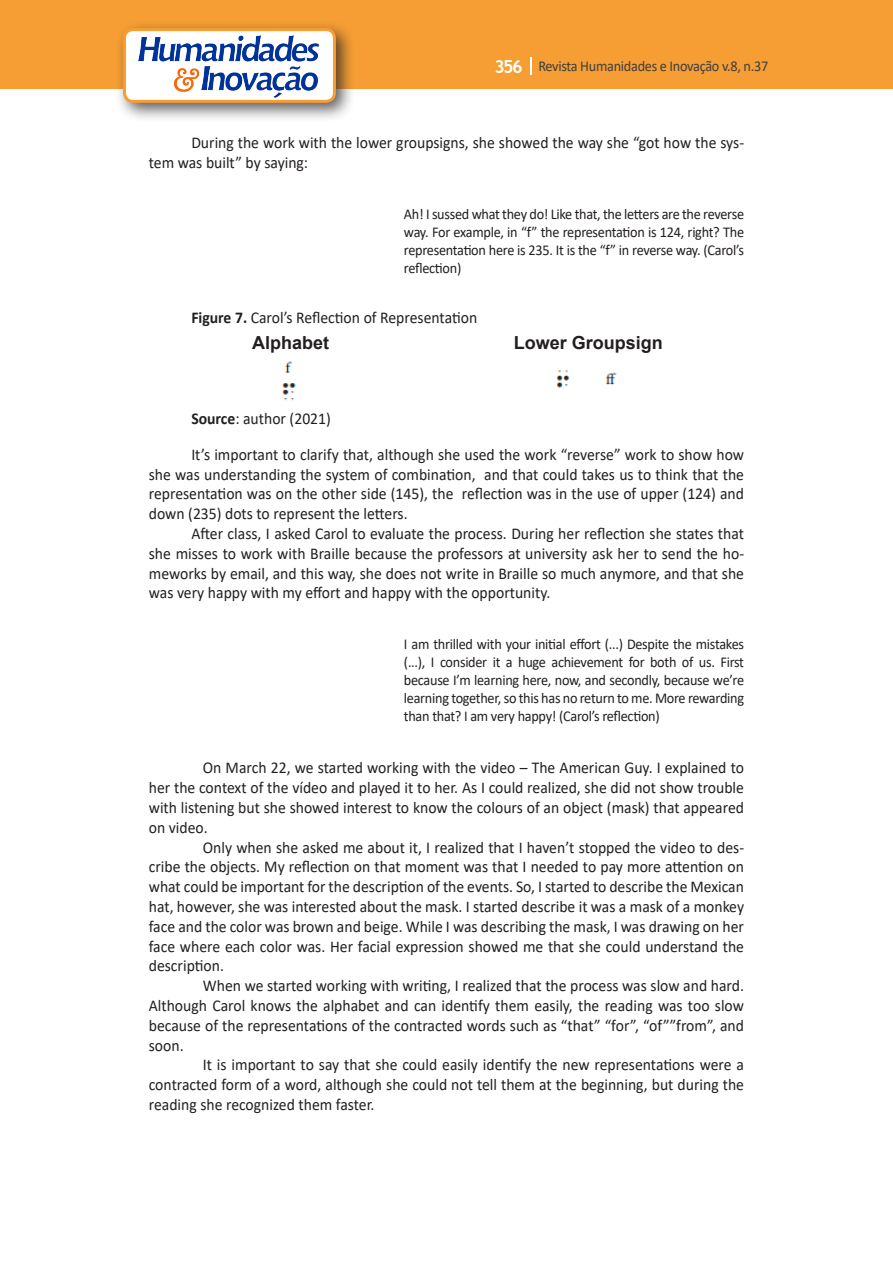
<style>
.page{position:relative;width:893px;height:1263px;background:#fff}
.page>*{position:absolute;margin:0;border:0;box-sizing:border-box;transform-origin:0 0}
.t1{font:700 18px "Arial";color:#231f20}
.Texto{font:16.5px/19.8px "Calibri";color:#231f20;text-align:justify;scale:.95 1}
.citacao{font:15px/18px "Calibri";letter-spacing:-.02em;color:#231f20;text-align:justify;scale:.95 1}
.t2{font:15px "Calibri";letter-spacing:-.02em;color:#3e3e3f;scale:.95 1}
.s1{font-family:"Trebuchet MS";font-weight:700;font-size:18px;color:#fff}
.s2{font-weight:700}
</style>
<div class="page">
<div style="left:0;top:0;width:893px;height:88px;background:#f69e34"></div>
<svg style="left:530px;top:57px;width:2px;height:18px"></svg>
<div style="left:115px;top:20px;width:241px;height:103px;background:#231f20;opacity:.75"></div>
<div style="left:125px;top:30px;width:209px;height:71px;background:#fff;border-radius:9px"></div>
<img style="left:138px;top:35px;width:181px;height:62px">
<div style="left:123px;top:28px;width:213px;height:75px;border:3px solid #f69e34;border-radius:9px"></div>
<img style="left:282px;top:361px;width:14px;height:40px">
<img style="left:556px;top:370px;width:61px;height:18px">
<p class="t2" style="left:495px;top:56px;width:290px"><span class="s1">356</span> Revista Humanidades e Inovação v.8, n.37</p>
<p class="Texto" style="left:149px;top:133px;width:628px;text-indent:43px">During the work with the lower groupsigns, she showed the way she “got how the sys&shy;tem was built” by saying:</p>
<p class="citacao" style="left:404px;top:204px;width:360px">Ah! I sussed what they do! Like that, the letters are the reverse way. For example, in “f” the representation is 124, right? The representation here is 235. It is the “f” in reverse way. (Carol’s reflection)</p>
<p class="Texto" style="left:191px;top:308px;width:302px"><span class="s2">Figure 7.</span> Carol’s Reflection of Representation</p>
<p class="t1" style="left:252px;top:329px;width:79px">Alphabet</p>
<p class="t1" style="left:514px;top:329px;width:151px">Lower Groupsign</p>
<p class="Texto" style="left:191px;top:408px;width:148px"><span class="s2">Source</span>: author (2021)</p>
<p class="Texto" style="left:149px;top:444px;width:628px;text-indent:43px">It’s important to clarify that, although she used the work “reverse” work to show how she was understanding the system of combination, and that could takes us to think that the representation was on the other side (145), the reflection was in the use of upper (124) and down (235) dots to represent the letters.</p>
<p class="Texto" style="left:149px;top:523px;width:628px;text-indent:43px">After class, I asked Carol to evaluate the process. During her reflection she states that she misses to work with Braille because the professors at university ask her to send the ho&shy;meworks by email, and this way, she does not write in Braille so much anymore, and that she was very happy with my effort and happy with the opportunity.</p>
<p class="citacao" style="left:404px;top:634px;width:360px">I am thrilled with your initial effort (...) Despite the mistakes (...), I consider it a huge achievement for both of us. First because I’m learning here, now, and secondly, because we’re learning together, so this has no return to me. More rewarding than that? I am very happy! (Carol’s reflection)</p>
<p class="Texto" style="left:149px;top:757px;width:628px;text-indent:54px">On March 22, we started working with the video – The American Guy. I explained to her the context of the vídeo and played it to her. As I could realized, she did not show trouble with listening but she showed interest to know the colours of an object (mask) that appeared on video.</p>
<p class="Texto" style="left:149px;top:837px;width:628px;text-indent:54px">Only when she asked me about it, I realized that I haven’t stopped the video to des&shy;cribe the objects. My reflection on that moment was that I needed to pay more attention on what could be important for the description of the events. So, I started to describe the Mexican hat, however, she was interested about the mask. I started describe it was a mask of a monkey face and the color was brown and beige. While I was describing the mask, I was drawing on her face where each color was. Her facial expression showed me that she could understand the description.</p>
<p class="Texto" style="left:149px;top:975px;width:628px;text-indent:54px">When we started working with writing, I realized that the process was slow and hard.<br>Although Carol knows the alphabet and can identify them easily, the reading was too slow because of the representations of the contracted words such as “that” “for”, “of””from”, and soon.</p>
<p class="Texto" style="left:149px;top:1054px;width:628px;text-indent:54px">It is important to say that she could easily identify the new representations were a contracted form of a word, although she could not tell them at the beginning, but during the reading she recognized them faster.</p>
</div>
